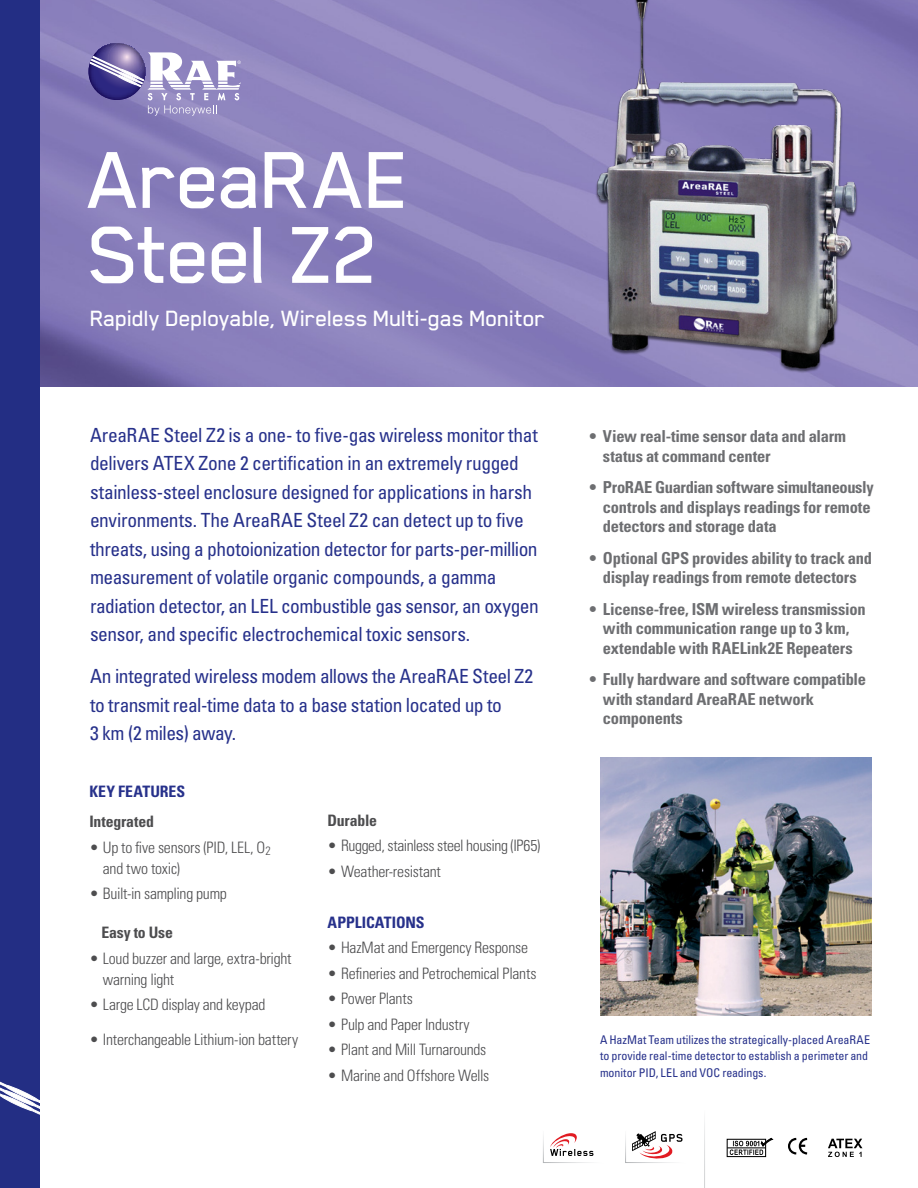
<style>
.page{position:relative;width:918px;height:1188px;background:#fff}
.page>*{position:absolute;margin:0;border:0;box-sizing:border-box;transform-origin:0 0}
.t1{font:500 93px/75px "Blender";letter-spacing:-.03em;color:#fff}
.t2{font:500 25.5px "Blender";letter-spacing:-.025em;color:#fff}
.t3{font:condensed 19.5px/28.5px "Univers LT Std";letter-spacing:-.025em;color:#27318b}
.t4{font:700 condensed 16.5px/19.5px "Univers LT Std";letter-spacing:-.015em;color:#6d6e71}
.t5{font:300 condensed 15.75px/21px "Univers LT Std";letter-spacing:-.015em;color:#4d4d4f}
.t6{font:700 condensed 15.75px "Univers LT Std";letter-spacing:-.01em;color:#4d4d4f}
.t7{font:700 condensed 15.75px "Univers LT Std";letter-spacing:.01em;color:#27318b}
.t8{font:condensed 12px/16.5px "Univers LT Std";letter-spacing:-.005em;color:#27318b}
</style>
<div class="page">
<img style="left:40px;top:0;width:878px;height:387px">
<svg style="left:88px;top:43px;width:153px;height:73px"></svg>
<div style="left:0;top:0;width:40px;height:1188px;background:#232e84"></div>
<svg style="left:0;top:1081px;width:40px;height:33px"></svg>
<svg style="left:828px;top:1139px;width:34px;height:18px"></svg>
<svg style="left:788px;top:1137px;width:20px;height:18px"></svg>
<hr style="left:727px;top:1147px;width:39px;height:1px;background:#000">
<div style="left:727px;top:1139px;width:39px;height:18px;border:1px solid #000"></div>
<svg style="left:730px;top:1138px;width:43px;height:17px"></svg>
<svg style="left:625px;top:1131px;width:58px;height:32px"></svg>
<svg style="left:543px;top:1133px;width:51px;height:30px"></svg>
<img style="left:587px;top:0;width:279px;height:380px">
<img style="left:600px;top:758px;width:271px;height:257px">
<h1 class="t1" style="left:88px;top:140px;width:326px">AreaRAE<br>Steel Z2</h1>
<h2 class="t2" style="left:90px;top:305px;width:457px">Rapidly Deployable, Wireless Multi-gas Monitor</h2>
<p class="t3" style="left:90px;top:420px;width:450px">AreaRAE Steel Z2 is a one- to five-gas wireless monitor that delivers ATEX Zone 2 certification in an extremely rugged stainless-steel enclosure designed for applications in harsh environments. The AreaRAE Steel Z2 can detect up to five threats, using a photoionization detector for parts-per-million measurement of volatile organic compounds, a gamma radiation detector, an LEL combustible gas sensor, an oxygen sensor, and specific electrochemical toxic sensors.</p>
<p class="t3" style="left:90px;top:662px;width:445px">An integrated wireless modem allows the AreaRAE Steel Z2 to transmit real-time data to a base station located up to<br>3 km (2 miles) away.</p>
<p class="t7" style="left:89px;top:782px;width:80px">Key Features</p>
<p class="t6" style="left:89px;top:812px;width:66px">Integrated</p>
<p class="t5" style="left:103px;top:837px;width:169px;text-indent:-13px">• Up to five sensors (PID, LEL, O<sub>2 </sub>and two toxic)</p>
<p class="t5" style="left:89px;top:883px;width:139px">• Built-in sampling pump</p>
<p class="t6" style="left:101px;top:923px;width:73px">Easy to Use</p>
<p class="t5" style="left:103px;top:948px;width:190px;text-indent:-13px">• Loud buzzer and large, extra-bright warning light</p>
<p class="t5" style="left:89px;top:994px;width:178px">• Large LCD display and keypad</p>
<p class="t5" style="left:89px;top:1029px;width:210px">• Interchangeable Lithium-ion battery</p>
<p class="t6" style="left:328px;top:811px;width:51px">Durable</p>
<p class="t5" style="left:328px;top:835px;width:214px">• Rugged, stainless steel housing (IP65)</p>
<p class="t5" style="left:328px;top:861px;width:115px">• Weather-resistant</p>
<p class="t7" style="left:328px;top:913px;width:18px">Appli</p>
<p class="t7" style="left:366px;top:913px;width:58px">catio ns</p>
<p class="t5" style="left:328px;top:937px;width:202px">• HazMat and Emergency Response</p>
<p class="t5" style="left:328px;top:963px;width:210px">• Refineries and Petrochemical Plants</p>
<p class="t5" style="left:328px;top:988px;width:87px">• Power Plants</p>
<p class="t5" style="left:328px;top:1014px;width:143px">• Pulp and Paper Industry</p>
<p class="t5" style="left:328px;top:1039px;width:160px">• Plant and Mill Turnarounds</p>
<p class="t5" style="left:328px;top:1065px;width:163px">• Marine and Offshore Wells</p>
<p class="t4" style="left:603px;top:426px;width:245px;text-indent:-13px">• View real-time sensor data and alarm status at command center</p>
<p class="t4" style="left:603px;top:477px;width:272px;text-indent:-13px">• ProRAE Guardian software simultaneously controls and displays readings for remote detectors and storage data</p>
<p class="t4" style="left:590px;top:548px;width:284px;text-align:center">• Optional GPS provides ability to track and display readings from remote detectors</p>
<p class="t4" style="left:590px;top:599px;width:278px;text-align:center">• License-free, ISM wireless transmission with communication range up to 3 km, extendable with RAELink2E Repeaters</p>
<p class="t4" style="left:603px;top:669px;width:265px;text-indent:-13px">• Fully hardware and software compatible with standard AreaRAE network components</p>
<p class="t8" style="left:600px;top:1031px;width:272px">A HazMat Team utilizes the strategically-placed AreaRAE to provide real-time detector to establish a perimeter and monitor PID, LEL and VOC readings.</p>
</div>
